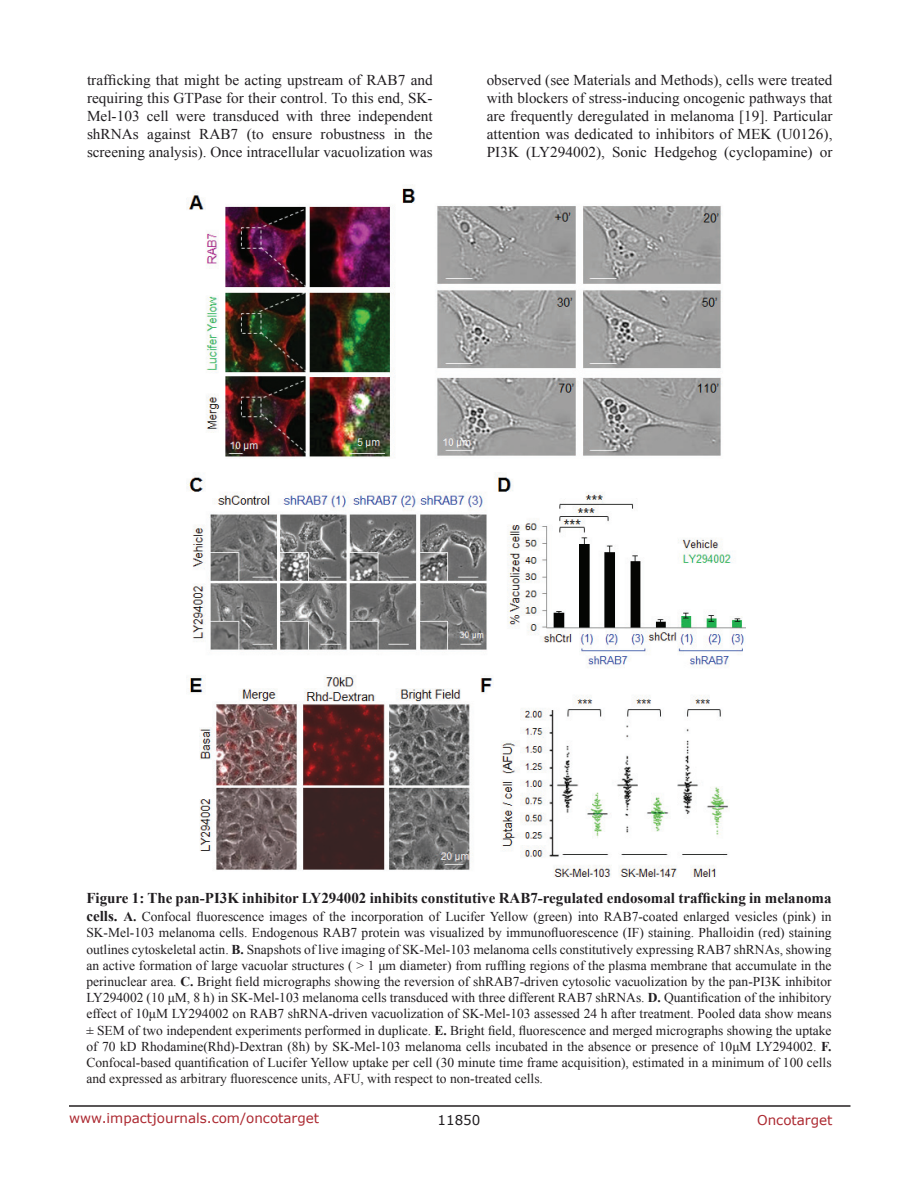
<style>
.page{position:relative;width:918px;height:1188px;background:#fff}
.page>*{position:absolute;margin:0;border:0;box-sizing:border-box;transform-origin:0 0}
.t1{font:15px/18px "Times New Roman";color:#201d20;text-align:justify}
.t2{font:700 15px "Times New Roman";color:#201d20}
.t3{font:13.5px/16.2px "Times New Roman";color:#201d20;text-align:justify}
.t4{font:13.5px "Verdana";color:#ac2830}
.t5{font:13.5px "Verdana";color:#201d20}
.s1{font-weight:700;font-size:15px}
.s2{font-weight:700}
.s3{color:#231f20}
</style>
<div class="page">
<hr style="left:69px;top:1105px;width:781px;height:2px;background:#231f20">
<img style="left:186px;top:184px;width:560px;height:694px">
<p class="t1" style="left:87px;top:71px;width:347px">trafficking that might be acting upstream of RAB7 and requiring this GTPase for their control. To this end, SK-Mel-103 cell were transduced with three independent shRNAs against RAB7 (to ensure robustness in the screening analysis). Once intracellular vacuolization was</p>
<p class="t1" style="left:487px;top:71px;width:347px">observed (see Materials and Methods), cells were treated with blockers of stress-inducing oncogenic pathways that are frequently deregulated in melanoma [19]. Particular attention was dedicated to inhibitors of MEK (U0126), PI3K (LY294002), Sonic Hedgehog (cyclopamine) or</p>
<p class="t2" style="left:86px;top:888px;width:747px">Figure 1: The pan-PI3K inhibitor LY294002 inhibits constitutive RAB7-regulated endosomal trafficking in melanoma</p>
<p class="t3" style="left:86px;top:908px;width:747px"><span class="s1">cells.</span> <span class="s2">A.</span> Confocal fluorescence images of the incorporation of Lucifer Yellow (green) into RAB7-coated enlarged vesicles (pink) in SK-Mel-103 melanoma cells. Endogenous RAB7 protein was visualized by immunofluorescence (IF) staining. Phalloidin (red) staining outlines cytoskeletal actin. <span class="s2">B.</span> Snapshots of live imaging of SK-Mel-103 melanoma cells constitutively expressing RAB7 shRNAs, showing an active formation of large vacuolar structures ( &gt; 1 μm diameter) from ruffling regions of the plasma membrane that accumulate in the perinuclear area. <span class="s2">C.</span> Bright field micrographs showing the reversion of shRAB7-driven cytosolic vacuolization by the pan-PI3K inhibitor LY294002 (10 μM, 8 h) in SK-Mel-103 melanoma cells transduced with three different RAB7 shRNAs. <span class="s2">D.</span> Quantification of the inhibitory effect of 10μM LY294002 on RAB7 shRNA-driven vacuolization of SK-Mel-103 assessed 24 h after treatment. Pooled data show means ± SEM of two independent experiments performed in duplicate. <span class="s2">E.</span> Bright field, fluorescence and merged micrographs showing the uptake of 70 kD Rhodamine(Rhd)-Dextran (8h) by SK-Mel-103 melanoma cells incubated in the absence or presence of 10μM LY294002. <span class="s2">F.<br></span><span class="s3">Confocal-based quantification of Lucifer Yellow uptake per cell</span> (30 minute time frame acquisition)<span class="s3">, estimated in a minimum of 100 cells and expressed as arbitrary fluorescence units, AFU, with respect to non-treated cells.</span></p>
<p class="t4" style="left:69px;top:1109px;width:252px">www.impactjournals.com/oncotarget</p>
<p class="t5" style="left:438px;top:1111px;width:44px">11850</p>
<p class="t4" style="left:757px;top:1111px;width:77px">Oncotarget</p>
</div>
